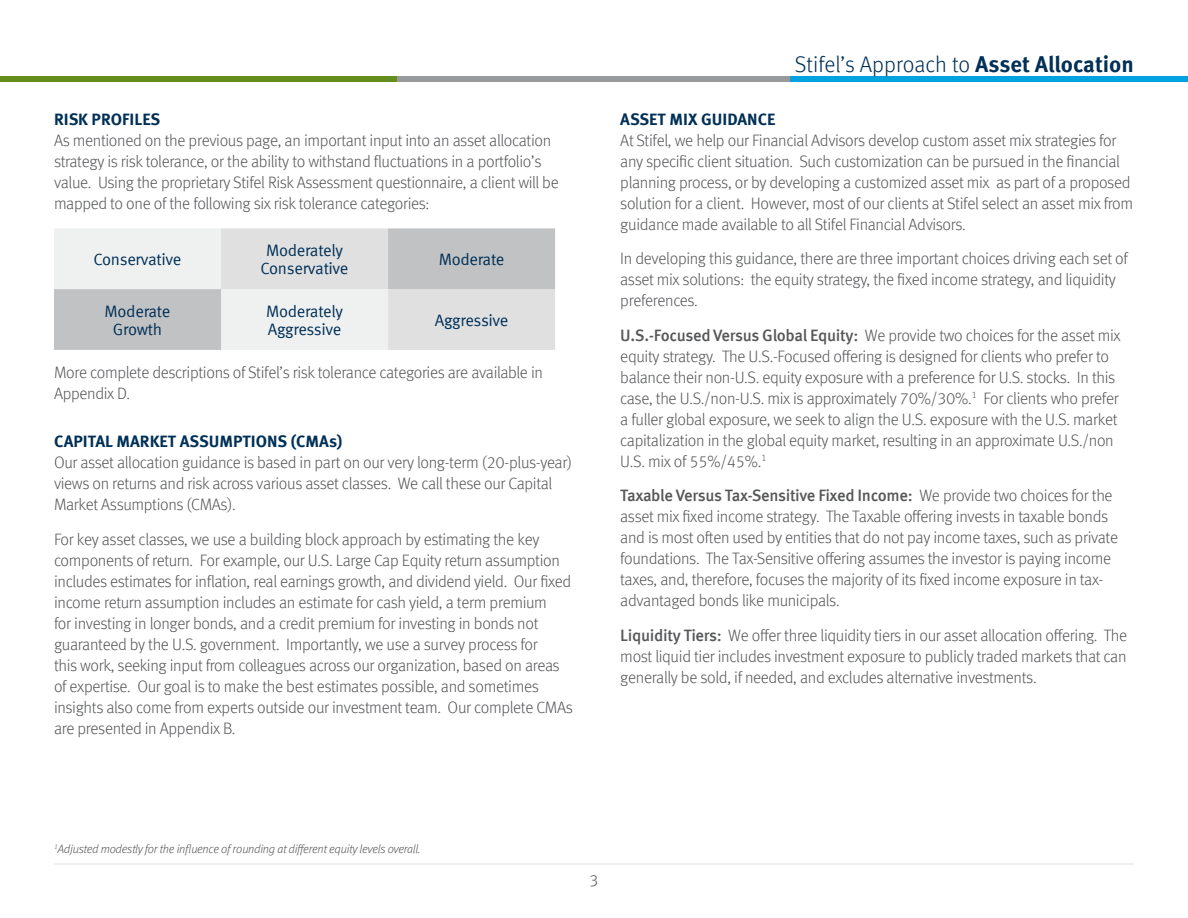
<style>
.page{position:relative;width:1188px;height:918px;background:#fff}
.page>*{position:absolute;margin:0;border:0;box-sizing:border-box;transform-origin:0 0}
.t1{font:300 22.5px "Meta Offc";color:#003057}
.t2{font:300 16.5px/21px "Meta Offc";letter-spacing:-.02em;color:#57585a}
.t3{font:16.5px/18px "Meta Offc Norm";letter-spacing:-.02em;color:#003057;text-align:center}
.t4{font:700 16.5px "Meta Offc";color:#003057}
.t5{font:italic 300 12px "Meta Offc";letter-spacing:-.02em;color:#57585a}
.s1{font-weight:700}
.s2{font-weight:500}
</style>
<div class="page">
<div style="left:0;top:76px;width:397px;height:6px;background:#658d1b"></div>
<div style="left:397px;top:76px;width:397px;height:6px;background:#97999b"></div>
<div style="left:791px;top:76px;width:397px;height:6px;background:#00a3e0"></div>
<svg style="left:54px;top:228px;width:501px;height:122px"></svg>
<hr style="left:54px;top:864px;width:1080px;height:1px;background:#e0e0e1">
<p class="t4" style="left:54px;top:109px;width:108px">RISK PROFILES</p>
<p class="t2" style="left:54px;top:130px;width:506px">As mentioned on the previous page, an important input into an asset allocation strategy is risk tolerance, or the ability to withstand fluctuations in a portfolio’s value. Using the proprietary Stifel Risk Assessment questionnaire, a client will be mapped to one of the following six risk tolerance categories:</p>
<p class="t3" style="left:94px;top:251px;width:89px">Conservative</p>
<p class="t3" style="left:261px;top:242px;width:89px">Moderately<br>Conservative</p>
<p class="t3" style="left:439px;top:251px;width:67px">Moderate</p>
<p class="t3" style="left:105px;top:303px;width:67px">Moderate<br>Growth</p>
<p class="t3" style="left:266px;top:303px;width:79px;text-align:left">Moderately<br>Aggressive</p>
<p class="t3" style="left:435px;top:312px;width:75px">Aggressive</p>
<p class="t2" style="left:54px;top:363px;width:491px">More complete descriptions of Stifel’s risk tolerance categories are available in<br>Appendix D.</p>
<p class="t4" style="left:54px;top:432px;width:290px">CAPITAL MARKET ASSUMPTIONS (CMAs)</p>
<p class="t2" style="left:54px;top:453px;width:520px">Our asset allocation guidance is based in part on our very long-term (20-plus-year) views on returns and risk across various asset classes. We call these our Capital<br>Market Assumptions (CMAs).</p>
<p class="t2" style="left:54px;top:529px;width:520px">For key asset classes, we use a building block approach by estimating the key components of return. For example, our U.S. Large Cap Equity return assumption includes estimates for inflation, real earnings growth, and dividend yield. Our fixed income return assumption includes an estimate for cash yield, a term premium<br>for investing in longer bonds, and a credit premium for investing in bonds not guaranteed by the U.S. government. Importantly, we use a survey process for<br>this work, seeking input from colleagues across our organization, based on areas of expertise. Our goal is to make the best estimates possible, and sometimes insights also come from experts outside our investment team. Our complete CMAs are presented in Appendix B.</p>
<h1 class="t1" style="left:795px;top:51px;width:341px">Stifel’s Approach to <span class="s1">Asset Allocation</span></h1>
<p class="t4" style="left:620px;top:109px;width:157px">ASSET MIX GUIDANCE</p>
<p class="t2" style="left:620px;top:130px;width:514px">At Stifel, we help our Financial Advisors develop custom asset mix strategies for any specific client situation. Such customization can be pursued in the financial planning process, or by developing a customized asset mix as part of a proposed solution for a client. However, most of our clients at Stifel select an asset mix from guidance made available to all Stifel Financial Advisors.</p>
<p class="t2" style="left:620px;top:249px;width:509px">In developing this guidance, there are three important choices driving each set of asset mix solutions: the equity strategy, the fixed income strategy, and liquidity preferences.</p>
<p class="t2" style="left:620px;top:325px;width:502px"><span class="s2">U.S.-Focused Versus Global Equity:</span> We provide two choices for the asset mix equity strategy. The U.S.-Focused offering is designed for clients who prefer to balance their non-U.S. equity exposure with a preference for U.S. stocks. In this case, the U.S./non-U.S. mix is approximately 70%/30%.<sup>1</sup> For clients who prefer a fuller global exposure, we seek to align the U.S. exposure with the U.S. market capitalization in the global equity market, resulting in an approximate U.S./non U.S. mix of 55%/45%.<sup>1</sup></p>
<p class="t2" style="left:620px;top:486px;width:499px"><span class="s2">Taxable Versus Tax-Sensitive Fixed Income:</span> We provide two choices for the asset mix fixed income strategy. The Taxable offering invests in taxable bonds and is most often used by entities that do not pay income taxes, such as private foundations. The Tax-Sensitive offering assumes the investor is paying income taxes, and, therefore, focuses the majority of its fixed income exposure in tax&shy;advantaged bonds like municipals.</p>
<p class="t2" style="left:620px;top:625px;width:508px;text-align:justify"><span class="s2">Liquidity Tiers:</span> We offer three liquidity tiers in our asset allocation offering. The most liquid tier includes investment exposure to publicly traded markets that can generally be sold, if needed, and excludes alternative investments.</p>
<p class="t5" style="left:54px;top:842px;width:368px"><sup>1</sup>Adjusted modestly for the influence of rounding at different equity levels overall.</p>
<p class="t2" style="left:589px;top:871px;width:11px">3</p>
</div>
